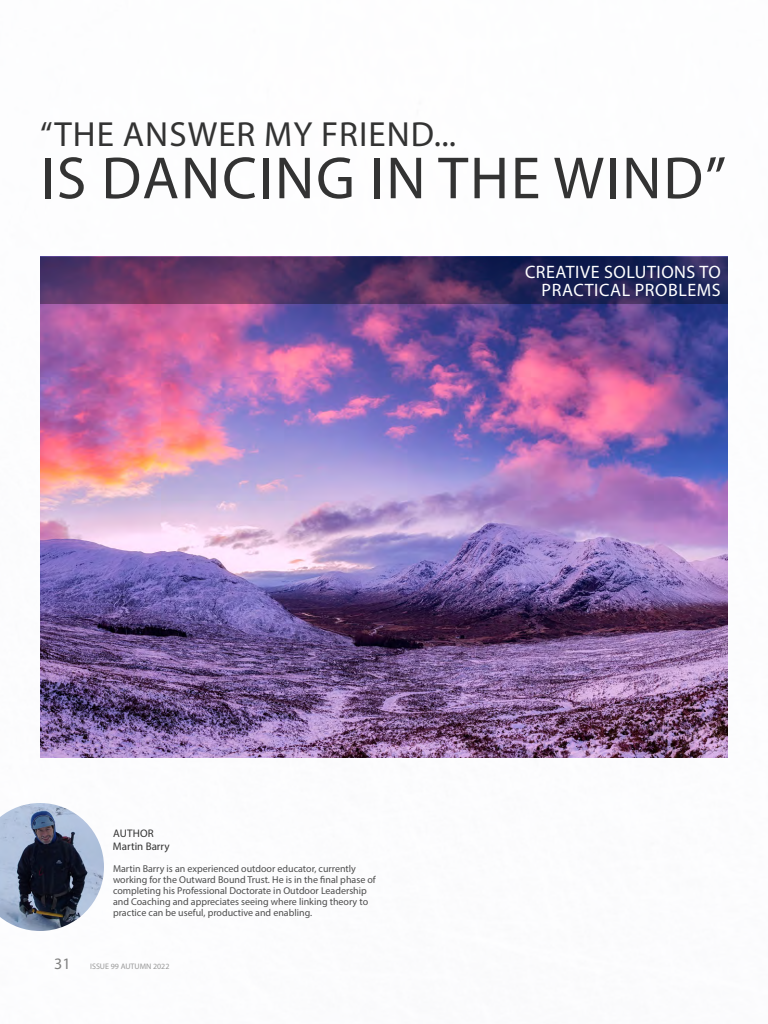
<style>
.page{position:relative;width:768px;height:1024px;background:#fff}
.page>*{position:absolute;margin:0;border:0;box-sizing:border-box;transform-origin:0 0}
.t1{font:60px "Myriad Pro";letter-spacing:.03em;color:#333}
.t2{font:35px "Myriad Pro";letter-spacing:.03em;color:#333}
.t3{font:18px/18px "Myriad Pro";letter-spacing:.03em;color:#fff;text-align:right}
.t4{font:11px/13px "Myriad Pro";letter-spacing:.005em;color:#333}
.t5{font:10px/11px "Myriad Pro";color:#4d4d4d}
.t6{font:8px "Myriad Pro";color:#999}
.s1{font-size:16px;color:#808080}
</style>
<div class="page">
<img style="left:0;top:803px;width:104px;height:128px">
<img style="left:40px;top:256px;width:688px;height:502px">
<svg style="left:40px;top:257px;width:688px;height:47px"></svg>
<h2 class="t2" style="left:40px;top:113px;width:418px">“THE ANSWER MY FRIEND...</h2>
<h1 class="t1" style="left:41px;top:141px;width:687px">IS DANCING IN THE WIND”</h1>
<h3 class="t3" style="left:525px;top:262px;width:197px">CREATIVE SOLUTIONS TO<br>PRACTICAL PROBLEMS</h3>
<p class="t4" style="left:113px;top:827px;width:58px">AUTHOR<br>Martin Barry</p>
<p class="t5" style="left:113px;top:863px;width:264px">Martin Barry is an experienced outdoor educator, currently working for the Outward Bound Trust. He is in the final phase of completing his Professional Doctorate in Outdoor Leadership and Coaching and appreciates seeing where linking theory to practice can be useful, productive and enabling.</p>
<p class="t6" style="left:54px;top:962px;width:117px"><span class="s1">31</span> ISSUE 99 AUTUMN 2022</p>
</div>
